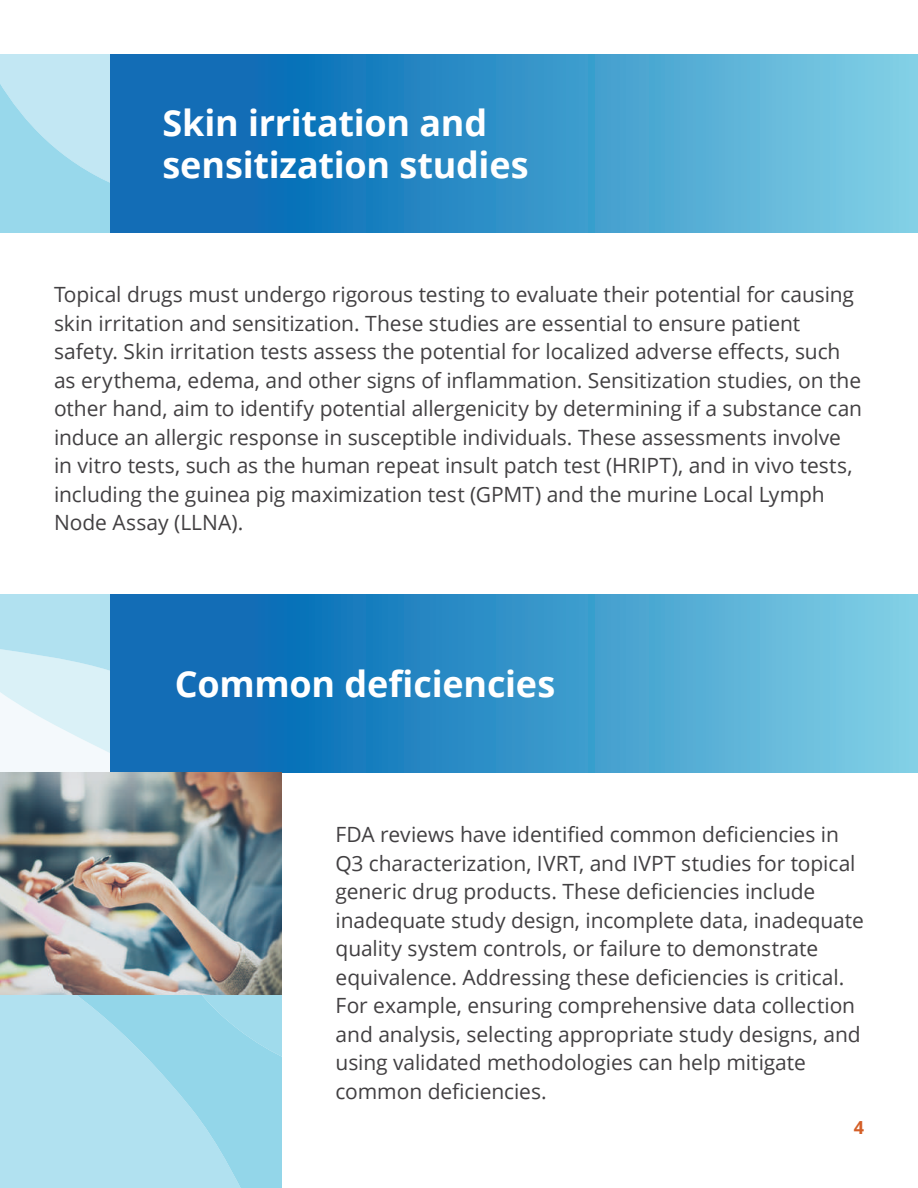
<style>
.page{position:relative;width:918px;height:1188px;background:#fff}
.page>*{position:absolute;margin:0;border:0;box-sizing:border-box;transform-origin:0 0}
.t1{font:700 36px/42px "Open Sans";letter-spacing:-.005em;color:#fff}
.t2{font:21px/28.5px "Open Sans";letter-spacing:-.005em;color:#424042}
.t3{font:700 18px "Open Sans";color:#d45f27}
</style>
<div class="page">
<svg style="left:0;top:995px;width:282px;height:193px;background:#a5dced"></svg>
<svg style="left:109px;top:54px;width:809px;height:178px;background:#3995c9"></svg>
<svg style="left:109px;top:594px;width:809px;height:178px;background:#3995c9"></svg>
<svg style="left:0;top:54px;width:109px;height:178px;background:#acdfee"></svg>
<svg style="left:0;top:594px;width:109px;height:178px"></svg>
<img style="left:0;top:772px;width:282px;height:223px">
<h1 class="t1" style="left:163px;top:101px;width:368px">Skin irritation and sensitization studies</h1>
<p class="t2" style="left:54px;top:280px;width:810px">Topical drugs must undergo rigorous testing to evaluate their potential for causing skin irritation and sensitization. These studies are essential to ensure patient safety. Skin irritation tests assess the potential for localized adverse effects, such as erythema, edema, and other signs of inflammation. Sensitization studies, on the other hand, aim to identify potential allergenicity by determining if a substance can induce an allergic response in susceptible individuals. These assessments involve in vitro tests, such as the human repeat insult patch test (HRIPT), and in vivo tests, including the guinea pig maximization test (GPMT) and the murine Local Lymph Node Assay (LLNA).</p>
<h1 class="t1" style="left:175px;top:662px;width:382px">Common deficiencies</h1>
<p class="t2" style="left:336px;top:820px;width:530px">FDA reviews have identified common deficiencies in Q3 characterization, IVRT, and IVPT studies for topical generic drug products. These deficiencies include inadequate study design, incomplete data, inadequate quality system controls, or failure to demonstrate equivalence. Addressing these deficiencies is critical.<br>For example, ensuring comprehensive data collection and analysis, selecting appropriate study designs, and using validated methodologies can help mitigate common deficiencies.</p>
<p class="t3" style="left:854px;top:1115px;width:12px">4</p>
</div>
